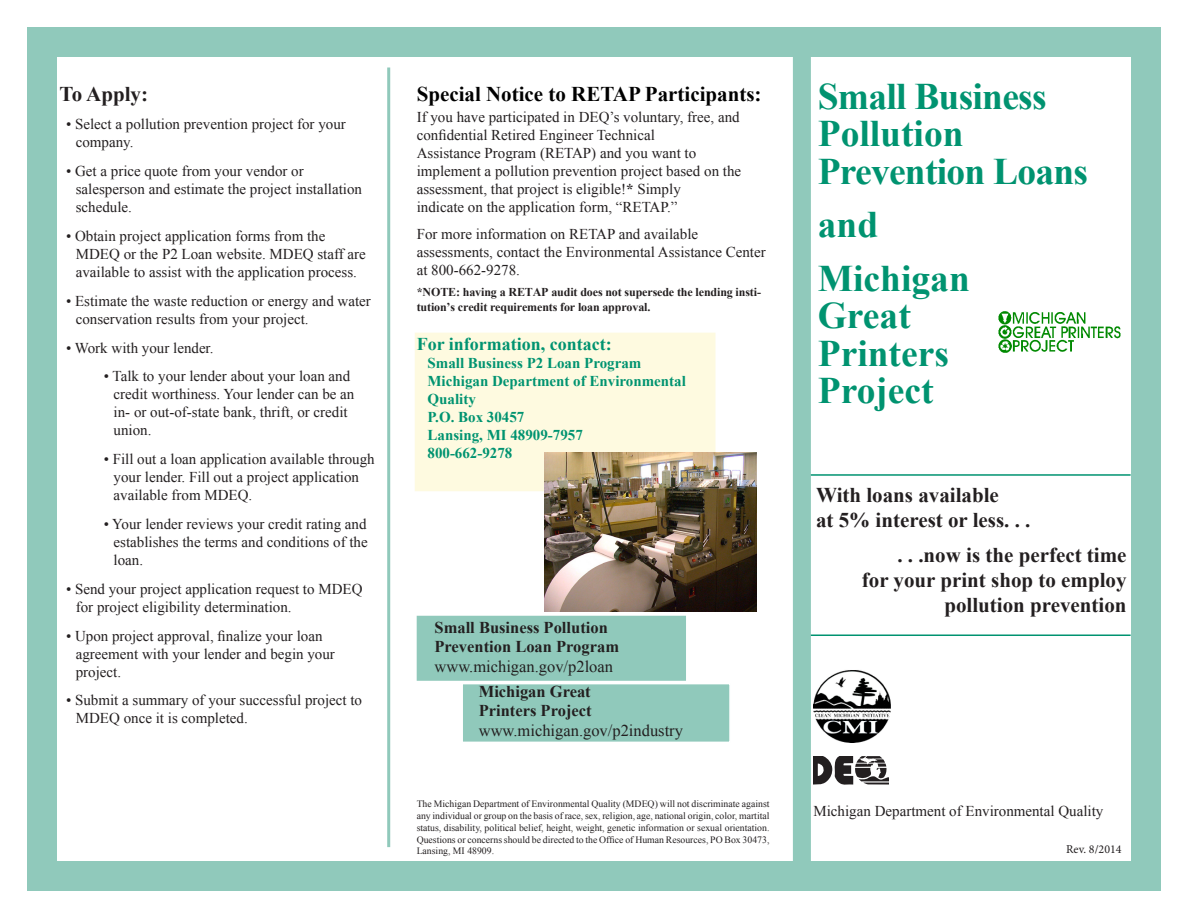
<style>
.page{position:relative;width:1188px;height:918px;background:#fff}
.page>*{position:absolute;margin:0;border:0;box-sizing:border-box;transform-origin:0 0}
.t1{font:700 37.5px/37.5px "Times New Roman";letter-spacing:-.02em;color:#009370}
.t2{font:700 37.5px/37.5px "Times New Roman";color:#009370}
.t3{font:700 21px/25.2px "Times New Roman";color:#231f20}
.t4{font:700 21px "Times New Roman";color:#000}
.t5{font:700 18px "Times New Roman";color:#009370}
.t6{font:700 16.5px/19.5px "Times New Roman";color:#231f20}
.t7{font:16.5px "Times New Roman";color:#231f20}
.t8{font:15px/18px "Times New Roman";color:#231f20}
.t9{font:700 15px/18px "Times New Roman";color:#009370}
.t10{font:700 12px/15px "Times New Roman";letter-spacing:-.01em;color:#231f20}
.t11{font:12px "Minion Pro";color:#231f20}
.t12{font:9.75px/11.7px "Times New Roman";color:#231f20;text-align:justify}
.s1{font-weight:700}
</style>
<div class="page">
<div style="left:27px;top:27px;width:1134px;height:864px;border:30px solid #90c9bb"></div>
<hr style="left:810px;top:474px;width:321px;height:2px;background:#009370">
<hr style="left:810px;top:634px;width:321px;height:2px;background:#009370">
<div style="left:461px;top:683px;width:270px;height:60px;background:#90c9bb;border:2px solid #fff"></div>
<svg style="left:813px;top:757px;width:76px;height:28px"></svg>
<img style="left:999px;top:312px;width:122px;height:41px">
<img style="left:813px;top:670px;width:78px;height:73px">
<hr style="left:387px;top:68px;width:3px;height:779px;background:#90c9bb">
<div style="left:417px;top:616px;width:269px;height:65px;background:#90c9bb;border:2px solid #90c9bb"></div>
<div style="left:415px;top:333px;width:301px;height:158px;background:#fefae0"></div>
<div style="left:793px;top:50px;width:18px;height:827px;background:#90c9bb"></div>
<img style="left:545px;top:453px;width:211px;height:158px">
<h2 class="t3" style="left:60px;top:80px;width:90px">To Apply:</h2>
<p class="t8" style="left:76px;top:115px;width:272px;text-indent:-10px">• Select a pollution prevention project for your company.</p>
<p class="t8" style="left:76px;top:162px;width:288px;text-indent:-10px">• Get a price quote from your vendor or salesperson and estimate the project installation schedule.</p>
<p class="t8" style="left:76px;top:227px;width:292px;text-indent:-10px">• Obtain project application forms from the<br>MDEQ or the P2 Loan website. MDEQ staff are available to assist with the application process.</p>
<p class="t8" style="left:76px;top:291px;width:297px;text-indent:-10px">• Estimate the waste reduction or energy and water conservation results from your project.</p>
<p class="t8" style="left:66px;top:338px;width:149px">• Work with your lender.</p>
<p class="t8" style="left:114px;top:367px;width:242px;text-indent:-10px">• Talk to your lender about your loan and credit worthiness. Your lender can be an in- or out-of-state bank, thrift, or credit union.</p>
<p class="t8" style="left:114px;top:450px;width:263px;text-indent:-10px">• Fill out a loan application available through your lender. Fill out a project application available from MDEQ.</p>
<p class="t8" style="left:114px;top:515px;width:256px;text-align:justify;text-indent:-10px">• Your lender reviews your credit rating and establishes the terms and conditions of the loan.</p>
<p class="t8" style="left:76px;top:579px;width:288px;text-indent:-10px">• Send your project application request to MDEQ for project eligibility determination.</p>
<p class="t8" style="left:76px;top:626px;width:261px;text-indent:-10px">• Upon project approval, finalize your loan agreement with your lender and begin your project.</p>
<p class="t8" style="left:76px;top:691px;width:288px;text-indent:-10px">• Submit a summary of your successful project to<br>MDEQ once it is completed.</p>
<h2 class="t4" style="left:417px;top:79px;width:346px">Special Notice to RETAP Participants:</h2>
<p class="t8" style="left:417px;top:107px;width:326px">If you have participated in DEQ’s voluntary, free, and confidential Retired Engineer Technical<br>Assistance Program (RETAP) and you want to implement a pollution prevention project based on the assessment, that project is eligible!<span class="s1">*</span> Simply<br>indicate on the application form, “RETAP.”</p>
<p class="t8" style="left:417px;top:224px;width:351px">For more information on RETAP and available assessments, contact the Environmental Assistance Center at 800-662-9278.</p>
<p class="t10" style="left:417px;top:284px;width:346px">*NOTE: having a RETAP audit does not supersede the lending insti&shy;tution’s credit requirements for loan approval.</p>
<p class="t5" style="left:417px;top:332px;width:197px">For information, contact:</p>
<p class="t9" style="left:428px;top:354px;width:260px">Small Business P2 Loan Program<br>Michigan Department of Environmental<br>Quality<br>P.O. Box 30457<br>Lansing, MI 48909-7957<br>800-662-9278</p>
<p class="t6" style="left:435px;top:617px;width:186px">Small Business Pollution<br>Prevention Loan Program</p>
<p class="t7" style="left:435px;top:655px;width:180px">www.michigan.gov/p2loan</p>
<p class="t6" style="left:479px;top:681px;width:114px">Michigan Great<br>Printers Project</p>
<p class="t7" style="left:479px;top:719px;width:206px">www.michigan.gov/p2industry</p>
<h1 class="t1" style="left:818px;top:76px;width:272px">Small Business<br>Pollution<br>Prevention Loans</h1>
<h1 class="t2" style="left:818px;top:197px;width:154px;line-height:53.7px">and<br>Michigan</h1>
<h1 class="t2" style="left:818px;top:296px;width:133px">Great<br>Printers<br>Project</h1>
<h2 class="t3" style="left:816px;top:482px;width:216px">With loans available<br>at 5% interest or less. . .</h2>
<h2 class="t3" style="left:862px;top:542px;width:266px;text-align:right">. . .now is the perfect time<br>for your print shop to employ pollution prevention</h2>
<p class="t12" style="left:417px;top:798px;width:354px">The Michigan Department of Environmental Quality (MDEQ) will not discriminate against any individual or group on the basis of race, sex, religion, age, national origin, color, martital status, disability, political belief, height, weight, genetic information or sexual orientation.<br>Questions or concerns should be directed to the Office of Human Resources, PO Box 30473, Lansing, MI 48909.</p>
<p class="t8" style="left:813px;top:802px;width:291px">Michigan Department of Environmental Quality</p>
<p class="t11" style="left:1066px;top:841px;width:57px">Rev. 8/2014</p>
</div>
